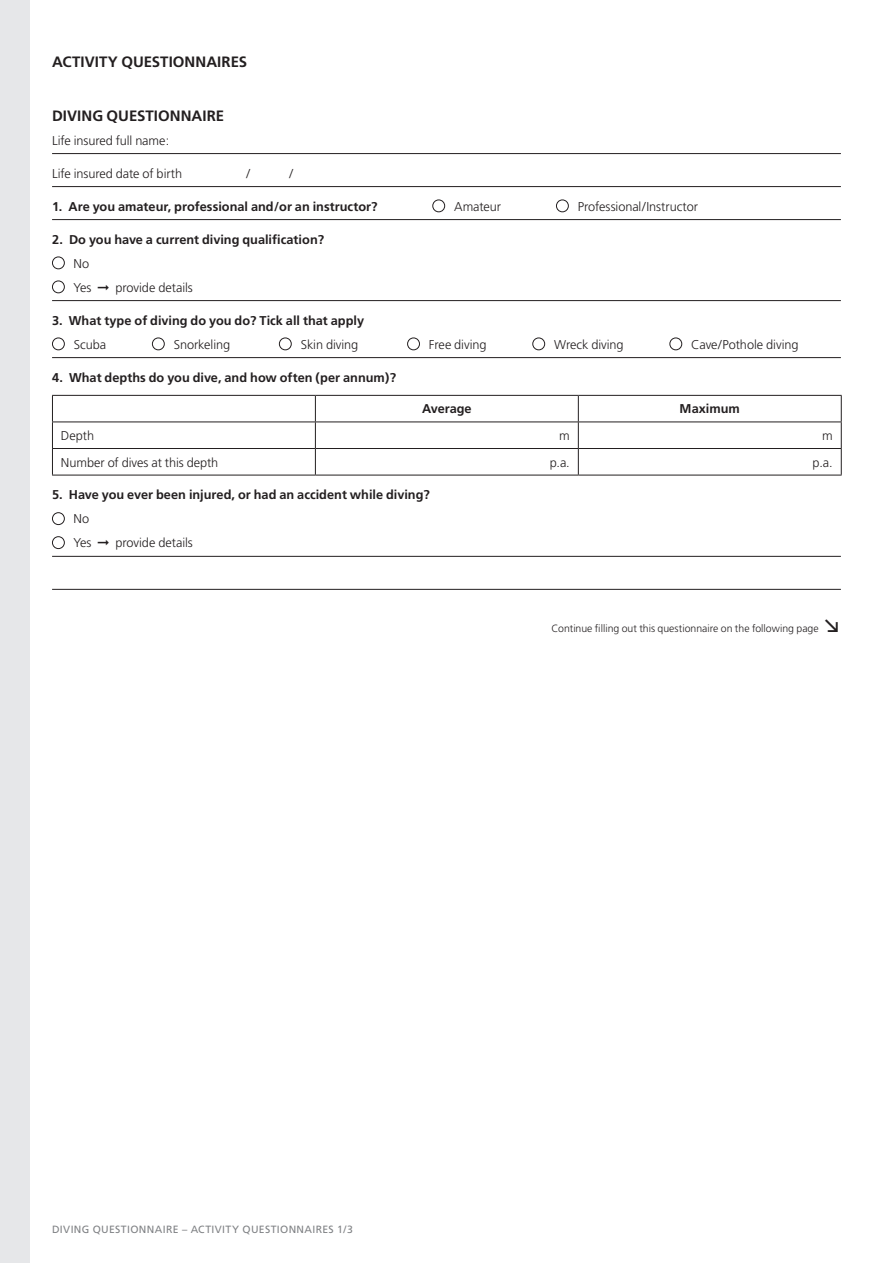
<style>
.page{position:relative;width:893px;height:1263px;background:#fff}
.page>*{position:absolute;margin:0;border:0;box-sizing:border-box;transform-origin:0 0}
.t1{font:700 15px "Frutiger";letter-spacing:.005em;color:#231f20}
.t2{font:700 12.75px "Frutiger";color:#231f20}
.t3{font:300 12.75px/24px "Frutiger";letter-spacing:-.005em;color:#231f20}
.t4{font:300 10.5px "Frutiger";color:#231f20}
.t5{font:10.5px "Frutiger";letter-spacing:.035em;color:#808285}
.s1{font-family:"Klavika Medium Arrows";font-weight:400;font-size:21px}
</style>
<div class="page">
<hr style="left:52px;top:153px;width:789px;height:1px;background:#231f20">
<hr style="left:52px;top:186px;width:789px;height:1px;background:#231f20">
<hr style="left:52px;top:219px;width:789px;height:1px;background:#231f20">
<hr style="left:52px;top:300px;width:789px;height:1px;background:#231f20">
<hr style="left:52px;top:357px;width:789px;height:1px;background:#231f20">
<hr style="left:52px;top:556px;width:789px;height:1px;background:#231f20">
<hr style="left:52px;top:589px;width:789px;height:1px;background:#231f20">
<div style="left:432px;top:200px;width:13px;height:12px;border:1px solid #231f20;border-radius:50%"></div>
<div style="left:556px;top:200px;width:13px;height:12px;border:1px solid #231f20;border-radius:50%"></div>
<div style="left:52px;top:257px;width:13px;height:12px;border:1px solid #231f20;border-radius:50%"></div>
<div style="left:52px;top:281px;width:13px;height:12px;border:1px solid #231f20;border-radius:50%"></div>
<div style="left:52px;top:338px;width:13px;height:12px;border:1px solid #231f20;border-radius:50%"></div>
<div style="left:152px;top:338px;width:13px;height:12px;border:1px solid #231f20;border-radius:50%"></div>
<div style="left:279px;top:338px;width:13px;height:12px;border:1px solid #231f20;border-radius:50%"></div>
<div style="left:407px;top:338px;width:13px;height:12px;border:1px solid #231f20;border-radius:50%"></div>
<div style="left:532px;top:338px;width:13px;height:12px;border:1px solid #231f20;border-radius:50%"></div>
<div style="left:669px;top:338px;width:13px;height:12px;border:1px solid #231f20;border-radius:50%"></div>
<hr style="left:52px;top:395px;width:263px;height:1px;background:#231f20">
<hr style="left:315px;top:395px;width:263px;height:1px;background:#231f20">
<hr style="left:578px;top:395px;width:264px;height:1px;background:#231f20">
<hr style="left:52px;top:422px;width:263px;height:1px;background:#231f20">
<hr style="left:315px;top:422px;width:263px;height:1px;background:#231f20">
<hr style="left:578px;top:422px;width:264px;height:1px;background:#231f20">
<hr style="left:52px;top:448px;width:263px;height:1px;background:#231f20">
<svg style="left:52px;top:396px;width:1px;height:79px"></svg>
<hr style="left:315px;top:448px;width:263px;height:1px;background:#231f20">
<svg style="left:315px;top:396px;width:1px;height:79px"></svg>
<hr style="left:578px;top:448px;width:264px;height:1px;background:#231f20">
<svg style="left:578px;top:396px;width:1px;height:79px"></svg>
<svg style="left:841px;top:396px;width:1px;height:79px"></svg>
<hr style="left:52px;top:475px;width:263px;height:1px;background:#231f20">
<hr style="left:315px;top:475px;width:263px;height:1px;background:#231f20">
<hr style="left:578px;top:475px;width:264px;height:1px;background:#231f20">
<div style="left:52px;top:512px;width:13px;height:13px;border:1px solid #231f20;border-radius:50%"></div>
<div style="left:52px;top:536px;width:13px;height:13px;border:1px solid #231f20;border-radius:50%"></div>
<div style="left:0;top:0;width:30px;height:1263px;background:#e6e7e9"></div>
<p class="t1" style="left:52px;top:53px;width:197px">ACTIVITY QUESTIONNAIRES</p>
<p class="t1" style="left:52px;top:107px;width:174px">DIVING QUESTIONNAIRE</p>
<p class="t3" style="left:52px;top:128px;width:119px">Life insured full name:</p>
<p class="t3" style="left:52px;top:161px;width:132px">Life insured date of birth</p>
<p class="t3" style="left:246px;top:161px;width:5px">/</p>
<p class="t3" style="left:290px;top:161px;width:5px">/</p>
<p class="t2" style="left:52px;top:199px;width:327px">1. Are you amateur, professional and/or an instructor?</p>
<p class="t3" style="left:454px;top:194px;width:48px">Amateur</p>
<p class="t3" style="left:578px;top:194px;width:122px">Professional/Instructor</p>
<p class="t2" style="left:52px;top:232px;width:274px">2. Do you have a current diving qualification?</p>
<p class="t3" style="left:73px;top:251px;width:20px">No<br>Yes</p>
<p class="t3" style="left:115px;top:275px;width:79px">provide details</p>
<p class="t2" style="left:52px;top:313px;width:314px">3. What type of diving do you do? Tick all that apply</p>
<p class="t3" style="left:74px;top:332px;width:34px">Scuba</p>
<p class="t3" style="left:174px;top:332px;width:58px">Snorkeling</p>
<p class="t3" style="left:301px;top:332px;width:59px">Skin diving</p>
<p class="t3" style="left:429px;top:332px;width:59px">Free diving</p>
<p class="t3" style="left:554px;top:332px;width:71px">Wreck diving</p>
<p class="t3" style="left:691px;top:332px;width:109px">Cave/Pothole diving</p>
<p class="t2" style="left:52px;top:370px;width:346px">4. What depths do you dive, and how often (per annum)?</p>
<p class="t2" style="left:422px;top:401px;width:51px">Average</p>
<p class="t2" style="left:680px;top:401px;width:62px">Maximum</p>
<p class="t3" style="left:61px;top:424px;width:35px">Depth</p>
<p class="t3" style="left:559px;top:424px;width:12px">m</p>
<p class="t3" style="left:822px;top:424px;width:12px">m</p>
<p class="t3" style="left:61px;top:450px;width:159px">Number of dives at this depth</p>
<p class="t3" style="left:550px;top:450px;width:22px">p.a.</p>
<p class="t3" style="left:813px;top:450px;width:22px">p.a.</p>
<p class="t2" style="left:52px;top:487px;width:379px">5. Have you ever been injured, or had an accident while diving?</p>
<p class="t3" style="left:73px;top:507px;width:20px">No<br>Yes</p>
<p class="t3" style="left:115px;top:531px;width:79px">provide details</p>
<p class="t4" style="left:551px;top:622px;width:290px">Continue filling out this questionnaire on the following page <span class="s1">F</span></p>
<p class="t5" style="left:52px;top:1223px;width:302px">DIVING QUESTIONNAIRE – ACTIVITY QUESTIONNAIRES 1/3</p>
</div>
